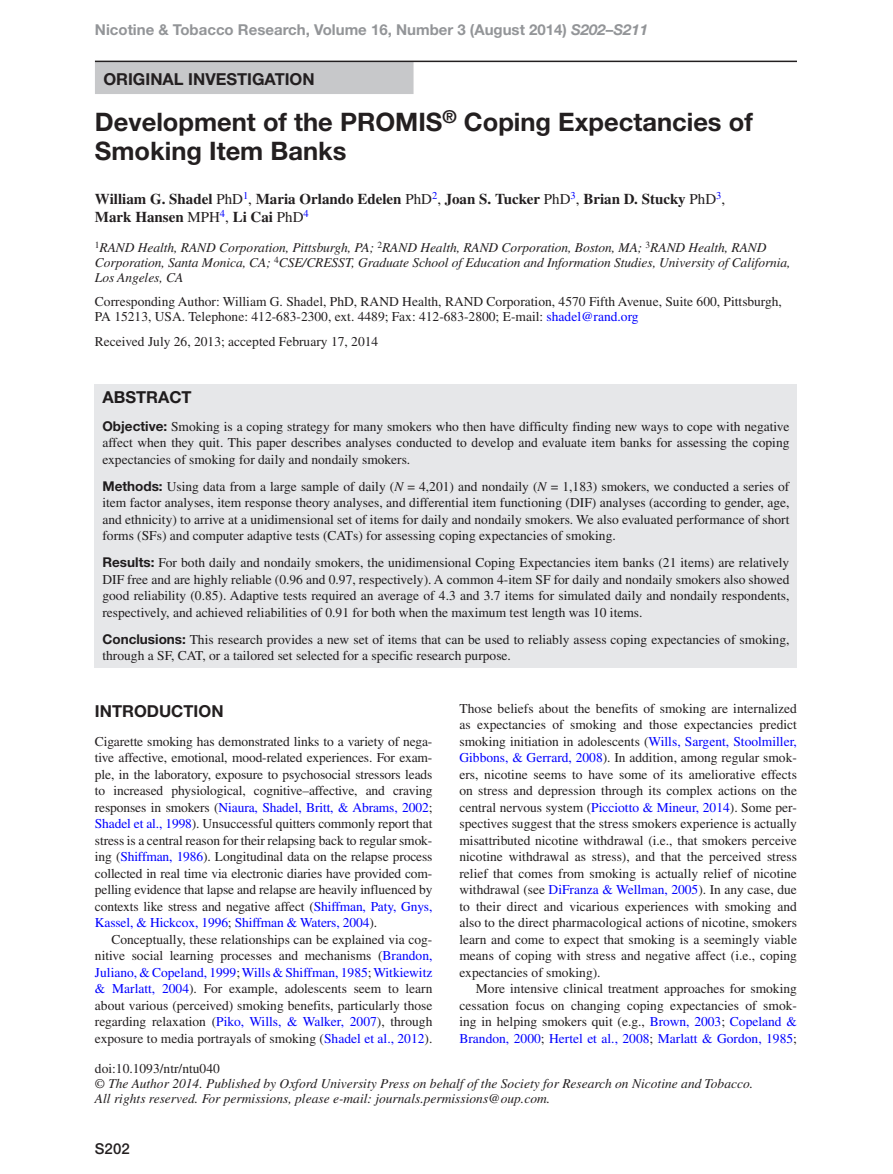
<style>
.page{position:relative;width:893px;height:1174px;background:#fff}
.page>*{position:absolute;margin:0;border:0;box-sizing:border-box;transform-origin:0 0}
.t1{font:700 25.5px/28.5px "Helvetica Neue LT Std";color:#231f20}
.t2{font:700 16.5px "Helvetica Neue LT Std";color:#231f20}
.t3{font:700 15px/18px "Times LT Std";color:#231f20}
.t4{font:700 15px "Helvetica Neue LT Std";color:#939598}
.t5{font:500 15px "Helvetica Neue LT Std";color:#231f20}
.t6{font:13.5px/16.5px "Times LT Std";color:#231f20;text-align:justify}
.t7{font:italic 13.5px/15px "Times LT Std";letter-spacing:-.005em;color:#231f20}
.s1{font-style:italic}
.s2{font-weight:400}
.s3{color:#00f}
.s4{font-family:"Helvetica Neue LT Std";font-weight:700}
</style>
<div class="page">
<div style="left:95px;top:61px;width:319px;height:33px;background:#c7c8ca"></div>
<hr style="left:95px;top:61px;width:702px;height:1px;background:#231f20">
<div style="left:95px;top:384px;width:702px;height:283px;background:#e6e7e9"></div>
<p class="t4" style="left:95px;top:20px;width:555px">Nicotine &amp; Tobacco Research, Volume 16, Number 3 (August 2014) <span class="s1">S202</span>–<span class="s1">S211</span></p>
<p class="t2" style="left:103px;top:68px;width:213px">Original Investigation</p>
<h1 class="t1" style="left:95px;top:107px;width:659px">Development of the PROMIS<sup>®</sup> Coping Expectancies of<br>Smoking Item Banks</h1>
<p class="t3" style="left:95px;top:189px;width:632px">William G. Shadel <span class="s2">PhD</span><sup>1</sup><span class="s2">,</span> Maria Orlando Edelen <span class="s2">PhD</span><sup>2</sup><span class="s2">,</span> Joan S. Tucker <span class="s2">PhD</span><sup>3</sup><span class="s2">,</span> Brian D. Stucky <span class="s2">PhD</span><sup>3</sup><span class="s2">,<br></span>Mark Hansen <span class="s2">MPH</span><sup>4</sup><span class="s2">,</span> Li Cai <span class="s2">PhD</span><sup>4</sup></p>
<p class="t7" style="left:95px;top:240px;width:697px"><sup>1</sup>RAND Health, RAND Corporation, Pittsburgh, PA; <sup>2</sup>RAND Health, RAND Corporation, Boston, MA; <sup>3</sup>RAND Health, RAND<br>Corporation, Santa Monica, CA; <sup>4</sup>CSE/CRESST, Graduate School of Education and Information Studies, University of California,<br>Los Angeles, CA</p>
<p class="t6" style="left:95px;top:294px;width:688px;line-height:15px">Corresponding Author: William G. Shadel, PhD, RAND Health, RAND Corporation, 4570 Fifth Avenue, Suite 600, Pittsburgh,<br>PA 15213, USA. Telephone: 412-683-2300, ext. 4489; Fax: 412-683-2800; E-mail: <span class="s3">shadel@rand.org</span></p>
<p class="t6" style="left:95px;top:333px;width:285px">Received July 26, 2013; accepted February 17, 2014</p>
<p class="t2" style="left:102px;top:387px;width:91px">Abstract</p>
<p class="t6" style="left:102px;top:417px;width:689px"><span class="s4">Objective:</span> Smoking is a coping strategy for many smokers who then have difficulty finding new ways to cope with negative affect when they quit. This paper describes analyses conducted to develop and evaluate item banks for assessing the coping expectancies of smoking for daily and nondaily smokers.</p>
<p class="t6" style="left:102px;top:477px;width:689px"><span class="s4">Methods:</span> Using data from a large sample of daily (<span class="s1">N</span> = 4,201) and nondaily (<span class="s1">N</span> = 1,183) smokers, we conducted a series of item factor analyses, item response theory analyses, and differential item functioning (DIF) analyses (according to gender, age, and ethnicity) to arrive at a unidimensional set of items for daily and nondaily smokers. We also evaluated performance of short forms (SFs) and computer adaptive tests (CATs) for assessing coping expectancies of smoking.</p>
<p class="t6" style="left:102px;top:554px;width:689px"><span class="s4">Results:</span> For both daily and nondaily smokers, the unidimensional Coping Expectancies item banks (21 items) are relatively DIF free and are highly reliable (0.96 and 0.97, respectively). A common 4-item SF for daily and nondaily smokers also showed good reliability (0.85). Adaptive tests required an average of 4.3 and 3.7 items for simulated daily and nondaily respondents, respectively, and achieved reliabilities of 0.91 for both when the maximum test length was 10 items.</p>
<p class="t6" style="left:102px;top:630px;width:688px"><span class="s4">Conclusions:</span> This research provides a new set of items that can be used to reliably assess coping expectancies of smoking, through a SF, CAT, or a tailored set selected for a specific research purpose.</p>
<p class="t2" style="left:95px;top:701px;width:130px">Introduction</p>
<p class="t6" style="left:95px;top:732px;width:339px">Cigarette smoking has demonstrated links to a variety of nega&shy;tive affective, emotional, mood-related experiences. For exam&shy;ple, in the laboratory, exposure to psychosocial stressors leads to increased physiological, cognitive–affective, and craving responses in smokers (<span class="s3">Niaura, Shadel, Britt, &amp; Abrams, 2002</span>; <span class="s3">Shadel et al., 1998</span>). Unsuccessful quitters commonly report that stress is a central reason for their relapsing back to regular smok&shy;ing (<span class="s3">Shiffman, 1986</span>). Longitudinal data on the relapse process collected in real time via electronic diaries have provided com&shy;pelling evidence that lapse and relapse are heavily influenced by contexts like stress and negative affect (<span class="s3">Shiffman, Paty, Gnys, Kassel, &amp; Hickcox, 1996</span>; <span class="s3">Shiffman &amp; Waters, 2004</span>).</p>
<p class="t6" style="left:95px;top:930px;width:339px;text-indent:16px">Conceptually, these relationships can be explained via cog&shy;nitive social learning processes and mechanisms (<span class="s3">Brandon, Juliano, &amp; Copeland, 1999</span>; <span class="s3">Wills &amp; Shiffman, 1985</span>; <span class="s3">Witkiewitz &amp; Marlatt, 2004</span>). For example, adolescents seem to learn about various (perceived) smoking benefits, particularly those regarding relaxation (<span class="s3">Piko, Wills, &amp; Walker, 2007</span>), through exposure to media portrayals of smoking (<span class="s3">Shadel et al., 2012</span>).</p>
<p class="t6" style="left:95px;top:1060px;width:126px">doi:10.1093/ntr/ntu040</p>
<p class="t6" style="left:459px;top:699px;width:339px">Those beliefs about the benefits of smoking are internalized as expectancies of smoking and those expectancies predict smoking initiation in adolescents (<span class="s3">Wills, Sargent, Stoolmiller, Gibbons, &amp; Gerrard, 2008</span>). In addition, among regular smok&shy;ers, nicotine seems to have some of its ameliorative effects on stress and depression through its complex actions on the central nervous system (<span class="s3">Picciotto &amp; Mineur, 2014</span>). Some per&shy;spectives suggest that the stress smokers experience is actually misattributed nicotine withdrawal (i.e., that smokers perceive nicotine withdrawal as stress), and that the perceived stress relief that comes from smoking is actually relief of nicotine withdrawal (see <span class="s3">DiFranza &amp; Wellman, 2005</span>). In any case, due to their direct and vicarious experiences with smoking and also to the direct pharmacological actions of nicotine, smokers learn and come to expect that smoking is a seemingly viable means of coping with stress and negative affect (i.e., coping expectancies of smoking).</p>
<p class="t6" style="left:459px;top:980px;width:339px;text-indent:16px">More intensive clinical treatment approaches for smoking cessation focus on changing coping expectancies of smok&shy;ing in helping smokers quit (e.g., <span class="s3">Brown, 2003</span>; <span class="s3">Copeland &amp; Brandon, 2000</span>; <span class="s3">Hertel et al., 2008</span>; <span class="s3">Marlatt &amp; Gordon, 1985</span>;</p>
<p class="t7" style="left:95px;top:1075px;width:660px">© The Author 2014. Published by Oxford University Press on behalf of the Society for Research on Nicotine and Tobacco.<br>All rights reserved. For permissions, please e-mail: journals.permissions@oup.com.</p>
<p class="t5" style="left:95px;top:1139px;width:36px">S202</p>
</div>
